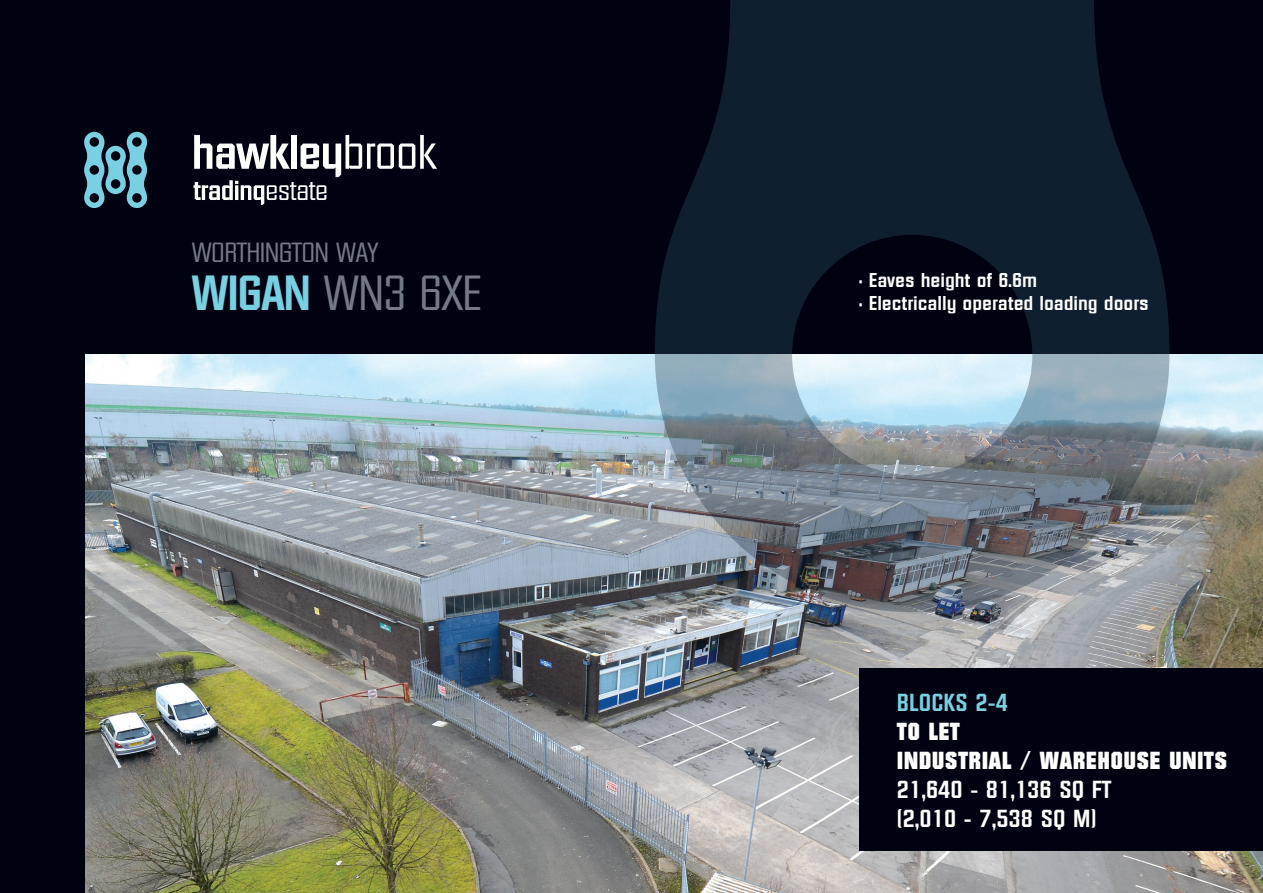
<style>
.page{position:relative;width:1263px;height:893px;background:#000212}
.page>*{position:absolute;margin:0;border:0;box-sizing:border-box;transform-origin:0 0}
.t1{font:48px "Diamante";color:#737986}
.t2{font:27px "Diamante";color:#737986}
.t3{font:600 24px/28.8px "Diamante";letter-spacing:.03em;color:#fff}
.t4{font:800 24px/28.8px "Diamante";letter-spacing:.04em;color:#fff}
.t5{font:600 24px "Diamante";letter-spacing:.03em;color:#78d0e2}
.t6{font:600 19.5px "Diamante";letter-spacing:.03em;color:#fff}
.s1{font-weight:600;color:#78d0e2}
</style>
<div class="page">
<svg style="left:193px;top:135px;width:244px;height:70px"></svg>
<svg style="left:84px;top:132px;width:63px;height:76px"></svg>
<img style="left:85px;top:355px;width:1178px;height:538px">
<div style="left:859px;top:668px;width:404px;height:182px;background:#000212"></div>
<svg style="left:655px;top:0;width:514px;height:612px"></svg>
<h2 class="t2" style="left:192px;top:237px;width:187px">WORTHINGTON WAY</h2>
<h1 class="t1" style="left:192px;top:265px;width:291px"><span class="s1">WIGAN</span> WN3 6XE</h1>
<p class="t6" style="left:859px;top:269px;width:179px">• Eaves height of 6.6m</p>
<p class="t6" style="left:859px;top:292px;width:291px">• Electrically operated loading doors</p>
<p class="t5" style="left:897px;top:689px;width:112px">BLOCKS 2-4</p>
<p class="t4" style="left:897px;top:717px;width:331px">TO LET<br>INDUSTRIAL / WAREHOUSE UNITS</p>
<p class="t3" style="left:897px;top:775px;width:215px">21,640 - 81,136 SQ FT (2,010 - 7,538 SQ M)</p>
</div>
